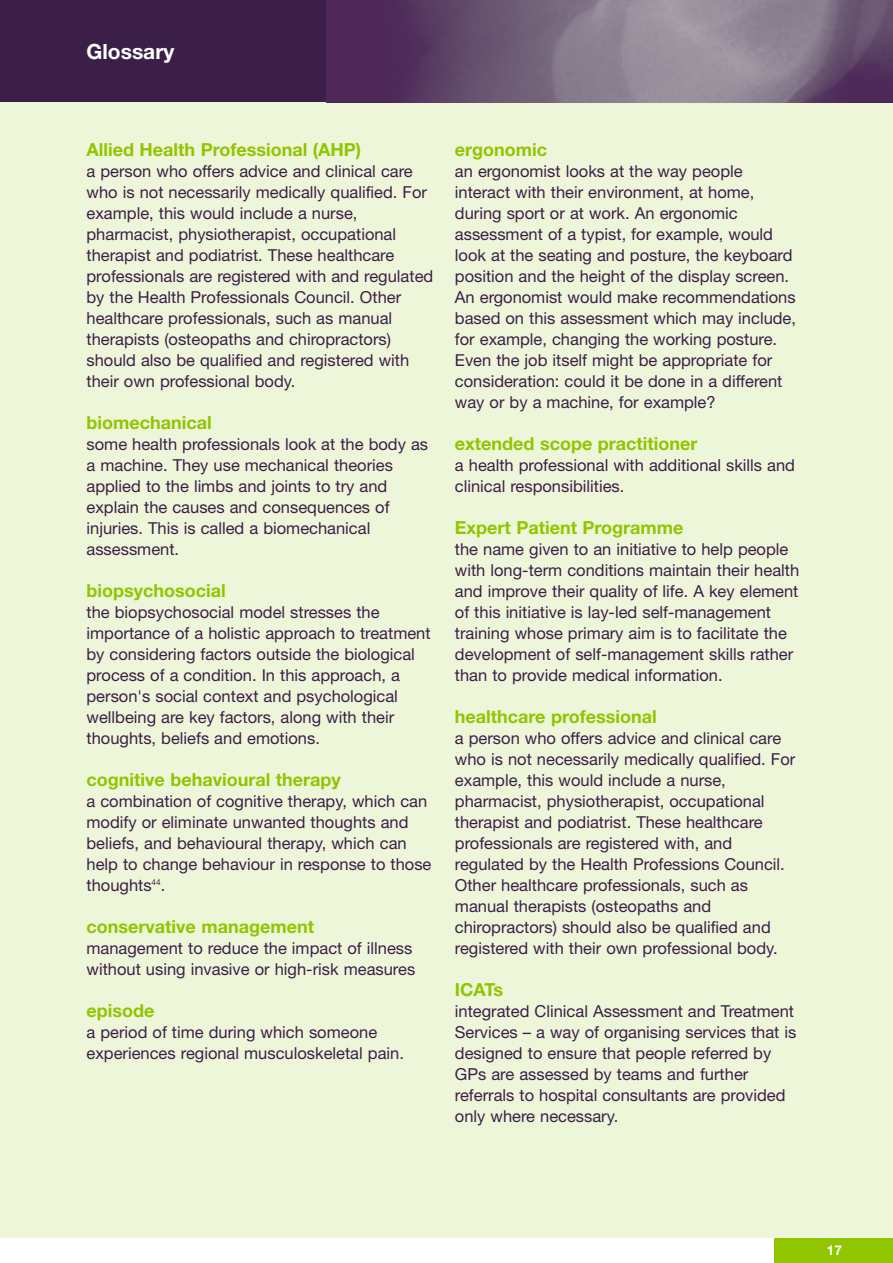
<style>
.page{position:relative;width:893px;height:1263px;background:#fff}
.page>*{position:absolute;margin:0;border:0;box-sizing:border-box;transform-origin:0 0}
.t1{font:700 21px "Helvetica Neue";color:#fff}
.t2{font:700 18px "Helvetica Neue";color:#90c500}
.t3{font:16.5px/21px "Helvetica Neue";color:#3b1f48}
.t4{font:700 13.5px "Helvetica Neue";color:#fff}
</style>
<div class="page">
<div style="left:774px;top:1238px;width:119px;height:25px;background:#90c500"></div>
<div style="left:0;top:102px;width:893px;height:1136px;background:#eef6d9"></div>
<div style="left:0;top:0;width:332px;height:102px;background:#3b1f48"></div>
<img style="left:326px;top:0;width:567px;height:102px">
<p class="t1" style="left:87px;top:44px;width:89px">Glossary</p>
<p class="t2" style="left:87px;top:143px;width:276px">Allied Health Professional (AHP)</p>
<p class="t3" style="left:87px;top:162px;width:348px">a person who offers advice and clinical care who is not necessarily medically qualified. For example, this would include a nurse, pharmacist, physiotherapist, occupational therapist and podiatrist. These healthcare professionals are registered with and regulated by the Health Professionals Council. Other healthcare professionals, such as manual therapists (osteopaths and chiropractors) should also be qualified and registered with their own professional body.</p>
<p class="t2" style="left:87px;top:416px;width:127px">biomechanical</p>
<p class="t3" style="left:87px;top:435px;width:343px">some health professionals look at the body as a machine. They use mechanical theories applied to the limbs and joints to try and explain the causes and consequences of injuries. This is called a biomechanical assessment.</p>
<p class="t2" style="left:87px;top:584px;width:141px">biopsychosocial</p>
<p class="t3" style="left:87px;top:603px;width:346px">the biopsychosocial model stresses the importance of a holistic approach to treatment by considering factors outside the biological process of a condition. In this approach, a person's social context and psychological wellbeing are key factors, along with their thoughts, beliefs and emotions.</p>
<p class="t2" style="left:87px;top:773px;width:256px">cognitive behavioural therapy</p>
<p class="t3" style="left:87px;top:792px;width:346px">a combination of cognitive therapy, which can modify or eliminate unwanted thoughts and beliefs, and behavioural therapy, which can help to change behaviour in response to those thoughts<sup>44</sup>.</p>
<p class="t2" style="left:87px;top:920px;width:229px">conservative management</p>
<p class="t3" style="left:87px;top:939px;width:330px">management to reduce the impact of illness without using invasive or high-risk measures</p>
<p class="t2" style="left:87px;top:1004px;width:69px">episode</p>
<p class="t3" style="left:87px;top:1023px;width:319px">a period of time during which someone experiences regional musculoskeletal pain.</p>
<p class="t2" style="left:455px;top:143px;width:94px">ergonomic</p>
<p class="t3" style="left:455px;top:162px;width:343px">an ergonomist looks at the way people interact with their environment, at home, during sport or at work. An ergonomic assessment of a typist, for example, would look at the seating and posture, the keyboard position and the height of the display screen.<br>An ergonomist would make recommendations based on this assessment which may include, for example, changing the working posture.<br>Even the job itself might be appropriate for consideration: could it be done in a different way or by a machine, for example?</p>
<p class="t2" style="left:455px;top:437px;width:244px">extended scope practitioner</p>
<p class="t3" style="left:455px;top:456px;width:342px">a health professional with additional skills and clinical responsibilities.</p>
<p class="t2" style="left:455px;top:521px;width:230px">Expert Patient Programme</p>
<p class="t3" style="left:455px;top:540px;width:346px">the name given to an initiative to help people with long-term conditions maintain their health and improve their quality of life. A key element of this initiative is lay-led self-management training whose primary aim is to facilitate the development of self-management skills rather than to provide medical information.</p>
<p class="t2" style="left:455px;top:710px;width:203px">healthcare professional</p>
<p class="t3" style="left:455px;top:729px;width:342px">a person who offers advice and clinical care who is not necessarily medically qualified. For example, this would include a nurse, pharmacist, physiotherapist, occupational therapist and podiatrist. These healthcare professionals are registered with, and regulated by the Health Professions Council.<br>Other healthcare professionals, such as manual therapists (osteopaths and chiropractors) should also be qualified and registered with their own professional body.</p>
<p class="t2" style="left:455px;top:983px;width:50px">ICATs</p>
<p class="t3" style="left:455px;top:1002px;width:343px">integrated Clinical Assessment and Treatment Services – a way of organising services that is designed to ensure that people referred by GPs are assessed by teams and further referrals to hospital consultants are provided only where necessary.</p>
<p class="t4" style="left:827px;top:1245px;width:17px">17</p>
</div>
